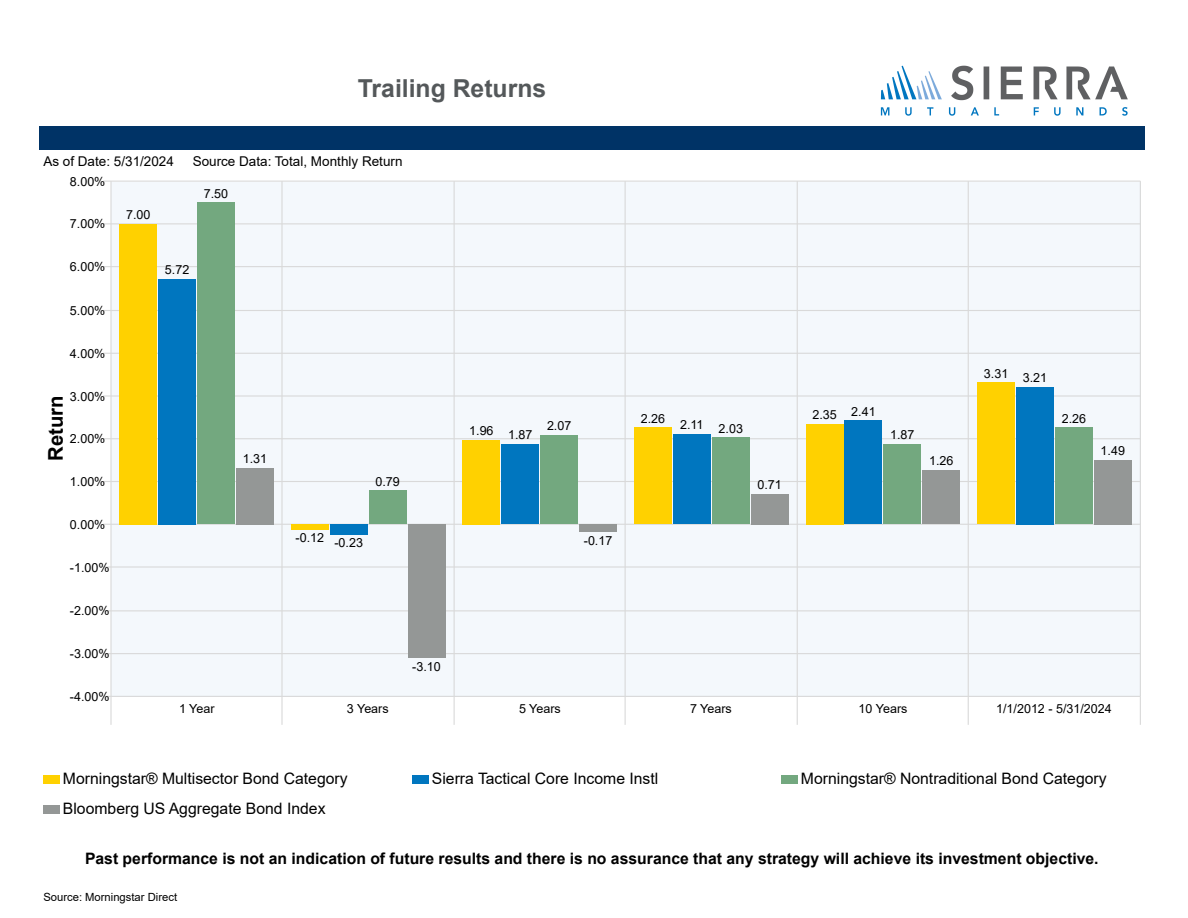
<style>
.page{position:relative;width:1188px;height:918px;background:#fff}
.page>*{position:absolute;margin:0;border:0;box-sizing:border-box;transform-origin:0 0}
.t1{font:700 24.75px "Arial";color:#54585a}
.t2{font:700 20.25px "Arial";color:#000}
.t3{font:15.75px "Arial";color:#000}
.t4{font:700 15.75px "Arial";color:#000}
.t5{font:13.5px "Arial";color:#000}
.t6{font:12.6px "Arial";color:#000}
.t7{font:11.25px "Arial";color:#000}
</style>
<div class="page">
<svg style="left:880px;top:65px;width:248px;height:51px"></svg>
<div style="left:39px;top:126px;width:1106px;height:24px;background:#036"></div>
<div style="left:111px;top:182px;width:1029px;height:515px;background:#f4f8fc"></div>
<hr style="left:110px;top:696px;width:2px;height:29px;background:#d9d9d9">
<hr style="left:1140px;top:181px;width:1px;height:515px;background:#d9d9d9">
<svg style="left:1140px;top:696px;width:1px;height:29px"></svg>
<hr style="left:281px;top:181px;width:2px;height:515px;background:#d9d9d9">
<hr style="left:281px;top:696px;width:2px;height:29px;background:#d9d9d9">
<hr style="left:454px;top:181px;width:1px;height:515px;background:#d9d9d9">
<svg style="left:454px;top:697px;width:1px;height:28px"></svg>
<hr style="left:625px;top:181px;width:1px;height:515px;background:#d9d9d9">
<svg style="left:625px;top:697px;width:1px;height:28px"></svg>
<hr style="left:797px;top:181px;width:1px;height:515px;background:#d9d9d9">
<svg style="left:797px;top:697px;width:1px;height:28px"></svg>
<hr style="left:968px;top:181px;width:1px;height:515px;background:#d9d9d9">
<svg style="left:968px;top:697px;width:1px;height:28px"></svg>
<hr style="left:110px;top:181px;width:2px;height:515px;background:#d9d9d9">
<hr style="left:111px;top:696px;width:1029px;height:1px;background:#d9d9d9">
<hr style="left:111px;top:653px;width:1029px;height:1px;background:#d9d9d9">
<hr style="left:111px;top:610px;width:1029px;height:1px;background:#d9d9d9">
<hr style="left:111px;top:566px;width:1029px;height:2px;background:#d9d9d9">
<hr style="left:111px;top:524px;width:1029px;height:1px;background:#d9d9d9">
<hr style="left:111px;top:481px;width:1029px;height:1px;background:#d9d9d9">
<hr style="left:111px;top:438px;width:1029px;height:1px;background:#d9d9d9">
<hr style="left:111px;top:395px;width:1029px;height:2px;background:#d9d9d9">
<hr style="left:111px;top:353px;width:1029px;height:1px;background:#d9d9d9">
<hr style="left:111px;top:310px;width:1029px;height:1px;background:#d9d9d9">
<hr style="left:111px;top:266px;width:1029px;height:1px;background:#d9d9d9">
<hr style="left:111px;top:223px;width:1029px;height:1px;background:#d9d9d9">
<hr style="left:111px;top:181px;width:1029px;height:1px;background:#d9d9d9">
<svg style="left:103px;top:566px;width:7px;height:2px"></svg>
<svg style="left:103px;top:395px;width:7px;height:2px"></svg>
<div style="left:119px;top:224px;width:38px;height:300px;background:#ffd100"></div>
<div style="left:291px;top:524px;width:38px;height:6px;background:#ffd100"></div>
<div style="left:463px;top:440px;width:37px;height:84px;background:#ffd100"></div>
<div style="left:634px;top:428px;width:38px;height:96px;background:#ffd100"></div>
<div style="left:806px;top:424px;width:37px;height:100px;background:#ffd100"></div>
<div style="left:977px;top:382px;width:38px;height:142px;background:#ffd100"></div>
<div style="left:158px;top:279px;width:38px;height:245px;background:#0076bf"></div>
<div style="left:330px;top:524px;width:38px;height:10px;background:#0076bf"></div>
<div style="left:501px;top:444px;width:38px;height:80px;background:#0076bf"></div>
<div style="left:673px;top:434px;width:38px;height:90px;background:#0076bf"></div>
<div style="left:845px;top:421px;width:37px;height:103px;background:#0076bf"></div>
<div style="left:1016px;top:387px;width:38px;height:137px;background:#0076bf"></div>
<div style="left:197px;top:202px;width:38px;height:322px;background:#73a87f"></div>
<div style="left:369px;top:490px;width:38px;height:34px;background:#73a87f"></div>
<div style="left:540px;top:435px;width:38px;height:89px;background:#73a87f"></div>
<div style="left:712px;top:438px;width:38px;height:86px;background:#73a87f"></div>
<div style="left:883px;top:444px;width:38px;height:80px;background:#73a87f"></div>
<div style="left:1055px;top:428px;width:38px;height:96px;background:#73a87f"></div>
<div style="left:236px;top:468px;width:38px;height:56px;background:#949796"></div>
<div style="left:408px;top:524px;width:37px;height:134px;background:#949796"></div>
<div style="left:579px;top:524px;width:38px;height:8px;background:#949796"></div>
<div style="left:751px;top:494px;width:38px;height:30px;background:#949796"></div>
<div style="left:922px;top:470px;width:38px;height:54px;background:#949796"></div>
<div style="left:1094px;top:460px;width:38px;height:64px;background:#949796"></div>
<div style="left:43px;top:775px;width:17px;height:8px;background:#ffd100"></div>
<div style="left:412px;top:775px;width:17px;height:8px;background:#0076bf"></div>
<div style="left:781px;top:775px;width:17px;height:8px;background:#73a87f"></div>
<div style="left:43px;top:806px;width:17px;height:8px;background:#949796"></div>
<h1 class="t1" style="left:358px;top:71px;width:190px">Trailing Returns</h1>
<p class="t5" style="left:43px;top:152px;width:132px">As of Date: 5/31/2024</p>
<p class="t5" style="left:193px;top:152px;width:211px">Source Data: Total, Monthly Return</p>
<p class="t6" style="left:70px;top:173px;width:37px">8.00%</p>
<p class="t6" style="left:70px;top:215px;width:37px">7.00%</p>
<p class="t6" style="left:70px;top:258px;width:37px">6.00%</p>
<p class="t6" style="left:70px;top:302px;width:37px">5.00%</p>
<p class="t6" style="left:70px;top:345px;width:37px">4.00%</p>
<p class="t6" style="left:70px;top:387px;width:37px">3.00%</p>
<h2 class="t2" style="left:41px;top:461px;width:67px;rotate:-90deg">Return</h2>
<p class="t6" style="left:70px;top:430px;width:37px">2.00%</p>
<p class="t6" style="left:70px;top:473px;width:37px">1.00%</p>
<p class="t6" style="left:70px;top:516px;width:37px">0.00%</p>
<p class="t6" style="left:70px;top:558px;width:41px">-1.00%</p>
<p class="t6" style="left:70px;top:602px;width:41px">-2.00%</p>
<p class="t6" style="left:70px;top:645px;width:41px">-3.00%</p>
<p class="t6" style="left:70px;top:688px;width:41px">-4.00%</p>
<p class="t6" style="left:126px;top:206px;width:26px">7.00</p>
<p class="t6" style="left:204px;top:185px;width:26px">7.50</p>
<p class="t6" style="left:165px;top:261px;width:26px">5.72</p>
<p class="t6" style="left:243px;top:450px;width:26px">1.31</p>
<p class="t6" style="left:375px;top:473px;width:26px">0.79</p>
<p class="t6" style="left:296px;top:529px;width:30px">-0.12</p>
<p class="t6" style="left:334px;top:534px;width:30px">-0.23</p>
<p class="t6" style="left:469px;top:422px;width:26px">1.96</p>
<p class="t6" style="left:508px;top:426px;width:26px">1.87</p>
<p class="t6" style="left:641px;top:410px;width:26px">2.26</p>
<p class="t6" style="left:812px;top:406px;width:26px">2.35</p>
<p class="t6" style="left:680px;top:416px;width:25px">2.11</p>
<p class="t6" style="left:547px;top:417px;width:26px">2.07</p>
<p class="t6" style="left:719px;top:420px;width:26px">2.03</p>
<p class="t6" style="left:851px;top:403px;width:26px">2.41</p>
<p class="t6" style="left:757px;top:476px;width:26px">0.71</p>
<p class="t6" style="left:890px;top:426px;width:26px">1.87</p>
<p class="t6" style="left:929px;top:452px;width:26px">1.26</p>
<p class="t6" style="left:584px;top:531px;width:30px">-0.17</p>
<p class="t6" style="left:984px;top:365px;width:26px">3.31</p>
<p class="t6" style="left:1023px;top:369px;width:26px">3.21</p>
<p class="t6" style="left:1062px;top:410px;width:26px">2.26</p>
<p class="t6" style="left:1101px;top:442px;width:26px">1.49</p>
<p class="t6" style="left:412px;top:657px;width:30px">-3.10</p>
<p class="t6" style="left:179px;top:700px;width:37px">1 Year</p>
<p class="t6" style="left:347px;top:700px;width:43px">3 Years</p>
<p class="t6" style="left:519px;top:700px;width:43px">5 Years</p>
<p class="t6" style="left:690px;top:700px;width:43px">7 Years</p>
<p class="t6" style="left:859px;top:700px;width:50px">10 Years</p>
<p class="t6" style="left:996px;top:700px;width:117px">1/1/2012 - 5/31/2024</p>
<p class="t3" style="left:63px;top:768px;width:286px">Morningstar® Multisector Bond Category</p>
<p class="t3" style="left:432px;top:768px;width:228px">Sierra Tactical Core Income Instl</p>
<p class="t3" style="left:801px;top:768px;width:307px">Morningstar® Nontraditional Bond Category</p>
<p class="t3" style="left:63px;top:798px;width:264px">Bloomberg US Aggregate Bond Index</p>
<p class="t4" style="left:85px;top:847px;width:1015px">Past performance is not an indication of future results and there is no assurance that any strategy will achieve its investment objective.</p>
<p class="t7" style="left:43px;top:890px;width:135px">Source: Morningstar Direct</p>
</div>
